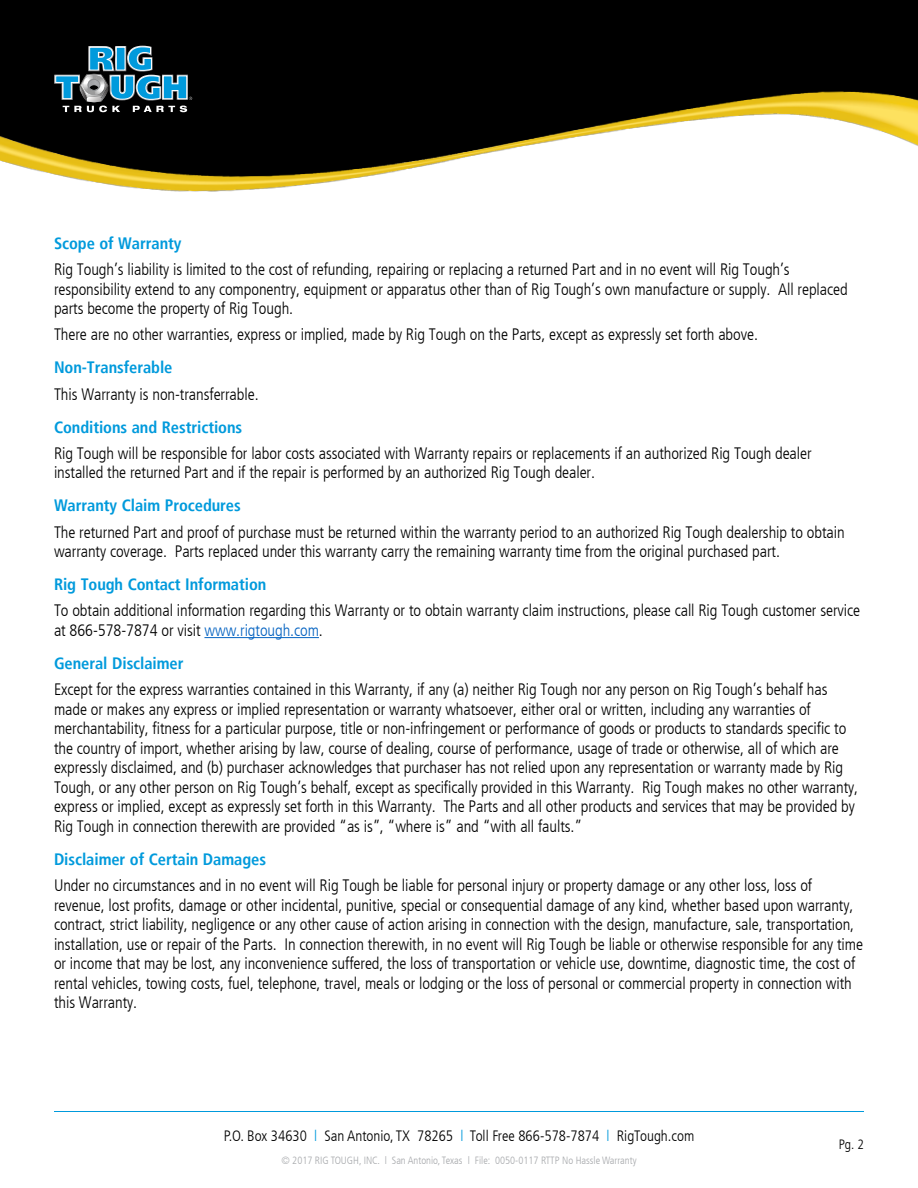
<style>
.page{position:relative;width:918px;height:1188px;background:#fff}
.page>*{position:absolute;margin:0;border:0;box-sizing:border-box;transform-origin:0 0}
.t1{font:300 condensed 16.5px/19.5px "Frutiger LT";letter-spacing:-.005em;color:#000}
.t2{font:700 condensed 16.5px "Frutiger LT";letter-spacing:-.005em;color:#009adc}
.t3{font:300 condensed 15px "Frutiger LT";color:#000}
.t4{font:300 condensed 13.5px "Frutiger LT";color:#000}
.t5{font:300 condensed 10.5px "Frutiger LT";color:#a7a9ac}
.s1{color:#0563c1}
.s2{color:#009adc}
</style>
<div class="page">
<div style="left:0;top:0;width:918px;height:87px;background:#000"></div>
<img style="left:0;top:87px;width:918px;height:105px">
<img style="left:86px;top:44px;width:33px;height:1px">
<img style="left:125px;top:44px;width:31px;height:1px">
<img style="left:53px;top:73px;width:1px;height:31px">
<svg style="left:54px;top:45px;width:138px;height:67px;background:#335665"></svg>
<hr style="left:54px;top:1111px;width:810px;height:1px;background:#009adc">
<hr style="left:204px;top:637px;width:115px;height:1px;background:#0563c1">
<p class="t2" style="left:54px;top:233px;width:129px">Scope of Warranty</p>
<p class="t1" style="left:54px;top:260px;width:795px">Rig Tough’s liability is limited to the cost of refunding, repairing or replacing a returned Part and in no event will Rig Tough’s responsibility extend to any componentry, equipment or apparatus other than of Rig Tough’s own manufacture or supply. All replaced parts become the property of Rig Tough.</p>
<p class="t1" style="left:54px;top:325px;width:705px">There are no other warranties, express or implied, made by Rig Tough on the Parts, except as expressly set forth above.</p>
<p class="t2" style="left:54px;top:358px;width:120px">Non-Transferable</p>
<p class="t1" style="left:54px;top:384px;width:206px">This Warranty is non-transferrable.</p>
<p class="t2" style="left:54px;top:417px;width:190px">Conditions and Restrictions</p>
<p class="t1" style="left:54px;top:444px;width:759px">Rig Tough will be responsible for labor costs associated with Warranty repairs or replacements if an authorized Rig Tough dealer installed the returned Part and if the repair is performed by an authorized Rig Tough dealer.</p>
<p class="t2" style="left:54px;top:496px;width:188px">Warranty Claim Procedures</p>
<p class="t1" style="left:54px;top:523px;width:792px">The returned Part and proof of purchase must be returned within the warranty period to an authorized Rig Tough dealership to obtain warranty coverage. Parts replaced under this warranty carry the remaining warranty time from the original purchased part.</p>
<p class="t2" style="left:54px;top:575px;width:214px">Rig Tough Contact Information</p>
<p class="t1" style="left:54px;top:601px;width:808px">To obtain additional information regarding this Warranty or to obtain warranty claim instructions, please call Rig Tough customer service at 866-578-7874 or visit <span class="s1">www.rigtough.com</span>.</p>
<p class="t2" style="left:54px;top:653px;width:131px">General Disclaimer</p>
<p class="t1" style="left:54px;top:680px;width:806px">Except for the express warranties contained in this Warranty, if any (a) neither Rig Tough nor any person on Rig Tough’s behalf has made or makes any express or implied representation or warranty whatsoever, either oral or written, including any warranties of merchantability, fitness for a particular purpose, title or non-infringement or performance of goods or products to standards specific to the country of import, whether arising by law, course of dealing, course of performance, usage of trade or otherwise, all of which are expressly disclaimed, and (b) purchaser acknowledges that purchaser has not relied upon any representation or warranty made by Rig Tough, or any other person on Rig Tough’s behalf, except as specifically provided in this Warranty. Rig Tough makes no other warranty, express or implied, except as expressly set forth in this Warranty. The Parts and all other products and services that may be provided by Rig Tough in connection therewith are provided “as is”, “where is” and “with all faults.”</p>
<p class="t2" style="left:54px;top:849px;width:214px">Disclaimer of Certain Damages</p>
<p class="t1" style="left:54px;top:876px;width:811px">Under no circumstances and in no event will Rig Tough be liable for personal injury or property damage or any other loss, loss of revenue, lost profits, damage or other incidental, punitive, special or consequential damage of any kind, whether based upon warranty, contract, strict liability, negligence or any other cause of action arising in connection with the design, manufacture, sale, transportation, installation, use or repair of the Parts. In connection therewith, in no event will Rig Tough be liable or otherwise responsible for any time or income that may be lost, any inconvenience suffered, the loss of transportation or vehicle use, downtime, diagnostic time, the cost of rental vehicles, towing costs, fuel, telephone, travel, meals or lodging or the loss of personal or commercial property in connection with this Warranty.</p>
<p class="t3" style="left:224px;top:1127px;width:472px">P.O. Box 34630 <span class="s2">l</span> San Antonio, TX 78265 <span class="s2">l</span> Toll Free 866-578-7874 <span class="s2">l</span> RigTough.com</p>
<p class="t5" style="left:281px;top:1154px;width:357px">© 2017 RIG TOUGH, INC. l San Antonio, Texas l File: 0050-0117 RTTP No Hassle Warranty</p>
<p class="t4" style="left:839px;top:1137px;width:27px">Pg. 2</p>
</div>
